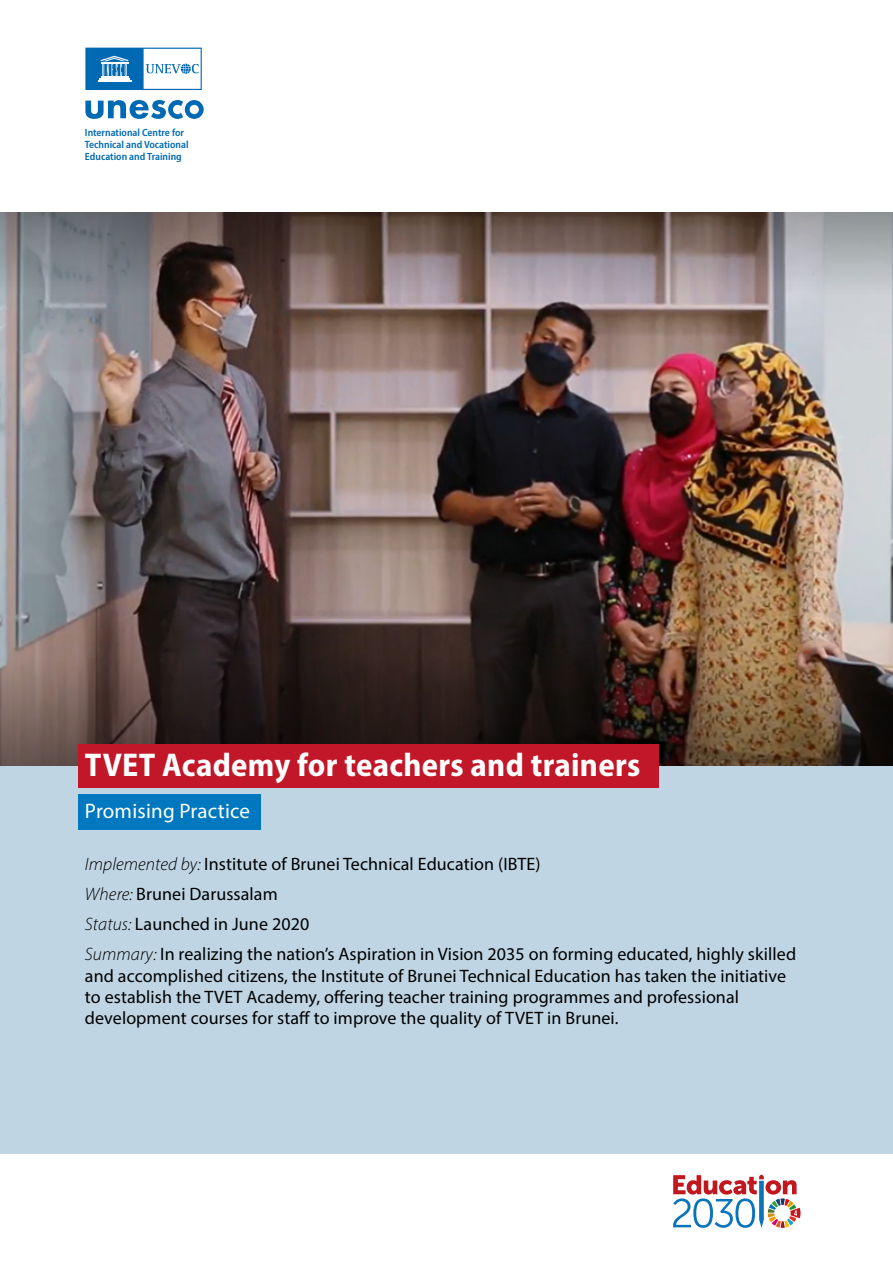
<style>
.page{position:relative;width:893px;height:1263px;background:#fff}
.page>*{position:absolute;margin:0;border:0;box-sizing:border-box;transform-origin:0 0}
.t1{font:700 semi-condensed 33px "Myriad Pro";letter-spacing:.01em;color:#fff}
.t2{font:21px "Myriad Pro";letter-spacing:.01em;color:#fff}
.t3{font:18px/30.2px "Myriad Pro";letter-spacing:.005em;color:#000}
.t4{font:600 semi-condensed 10.5px/12.1px "Myriad Pro";color:#0069b4}
.s1{font-weight:300;font-style:italic}
</style>
<div class="page">
<div style="left:0;top:592px;width:893px;height:561px;background:#bfd5e3"></div>
<img style="left:0;top:213px;width:893px;height:553px">
<div style="left:79px;top:744px;width:580px;height:44px;background:#c11728"></div>
<div style="left:79px;top:794px;width:182px;height:36px;background:#0078bf"></div>
<svg style="left:85px;top:100px;width:119px;height:19px"></svg>
<svg style="left:85px;top:48px;width:117px;height:42px"></svg>
<svg style="left:673px;top:1175px;width:127px;height:53px"></svg>
<p class="t4" style="left:85px;top:126px;width:105px">International Centre for<br>Technical and Vocational<br>Education and Training</p>
<h1 class="t1" style="left:85px;top:743px;width:557px">TVET Academy for teachers and trainers</h1>
<p class="t2" style="left:85px;top:798px;width:167px">Promising Practice</p>
<p class="t3" style="left:85px;top:848px;width:713px"><span class="s1">Implemented by:</span> Institute of Brunei Technical Education (IBTE)<br><span class="s1">Where:</span> Brunei Darussalam<br><span class="s1">Status:</span> Launched in June 2020<br><span class="s1">Summary:</span> In realizing the nation’s Aspiration in Vision 2035 on forming educated, highly skilled</p>
<p class="t3" style="left:85px;top:965px;width:703px;line-height:21.3px">and accomplished citizens, the Institute of Brunei Technical Education has taken the initiative to establish the TVET Academy, offering teacher training programmes and professional development courses for staff to improve the quality of TVET in Brunei.</p>
</div>
